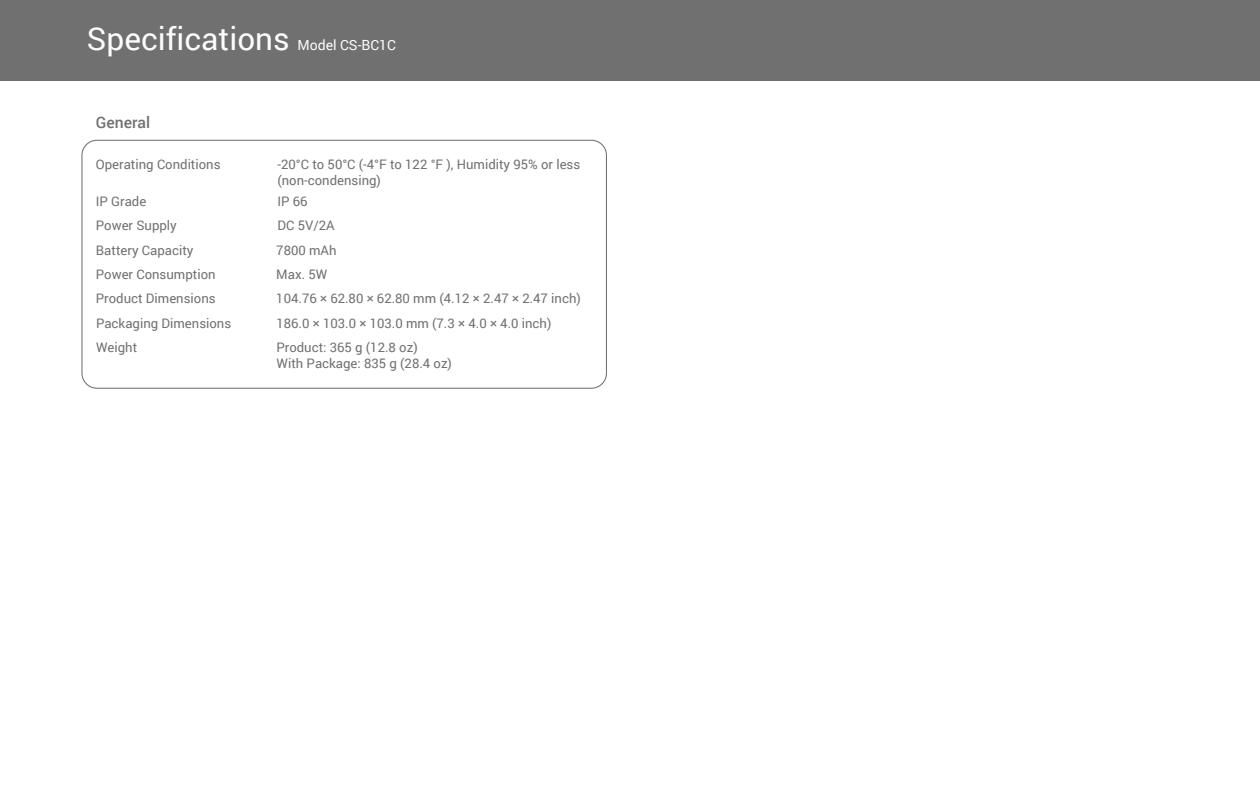
<style>
.page{position:relative;width:1260px;height:788px;background:#fff}
.page>*{position:absolute;margin:0;border:0;box-sizing:border-box;transform-origin:0 0}
.t1{font:31.5px "Roboto";color:#fcfdfd}
.t2{font:500 15.75px "Roboto";color:#717071}
.t3{font:14px "Roboto";color:#fcfdfd}
.t4{font:13.12px/15.8px "Roboto";color:#717071}
</style>
<div class="page">
<div style="left:81px;top:140px;width:526px;height:249px;border:1px solid #717071;border-radius:15px"></div>
<div style="left:0;top:0;width:1260px;height:80px;background:#717071"></div>
<h1 class="t1" style="left:87px;top:16px;width:204px">Specifications</h1>
<p class="t3" style="left:297px;top:35px;width:100px">Model CS-BC1C</p>
<p class="t2" style="left:96px;top:112px;width:56px">General</p>
<p class="t4" style="left:96px;top:156px;width:126px">Operating Conditions</p>
<p class="t4" style="left:278px;top:156px;width:304px">-20°C to 50°C (-4°F to 122 °F ), Humidity 95% or less (non-condensing)</p>
<p class="t4" style="left:96px;top:193px;width:52px">IP Grade</p>
<p class="t4" style="left:278px;top:193px;width:32px">IP 66</p>
<p class="t4" style="left:96px;top:217px;width:82px">Power Supply</p>
<p class="t4" style="left:278px;top:217px;width:59px">DC 5V/2A</p>
<p class="t4" style="left:96px;top:241px;width:99px">Battery Capacity</p>
<p class="t4" style="left:276px;top:241px;width:62px">7800 mAh</p>
<p class="t4" style="left:96px;top:265px;width:121px">Power Consumption</p>
<p class="t4" style="left:276px;top:265px;width:53px">Max. 5W</p>
<p class="t4" style="left:96px;top:290px;width:121px">Product Dimensions</p>
<p class="t4" style="left:276px;top:290px;width:306px">104.76 × 62.80 × 62.80 mm (4.12 × 2.47 × 2.47 inch)</p>
<p class="t4" style="left:96px;top:314px;width:137px">Packaging Dimensions</p>
<p class="t4" style="left:276px;top:314px;width:276px">186.0 × 103.0 × 103.0 mm (7.3 × 4.0 × 4.0 inch)</p>
<p class="t4" style="left:96px;top:339px;width:43px">Weight</p>
<p class="t4" style="left:276px;top:339px;width:177px">Product: 365 g (12.8 oz)<br>With Package: 835 g (28.4 oz)</p>
</div>
